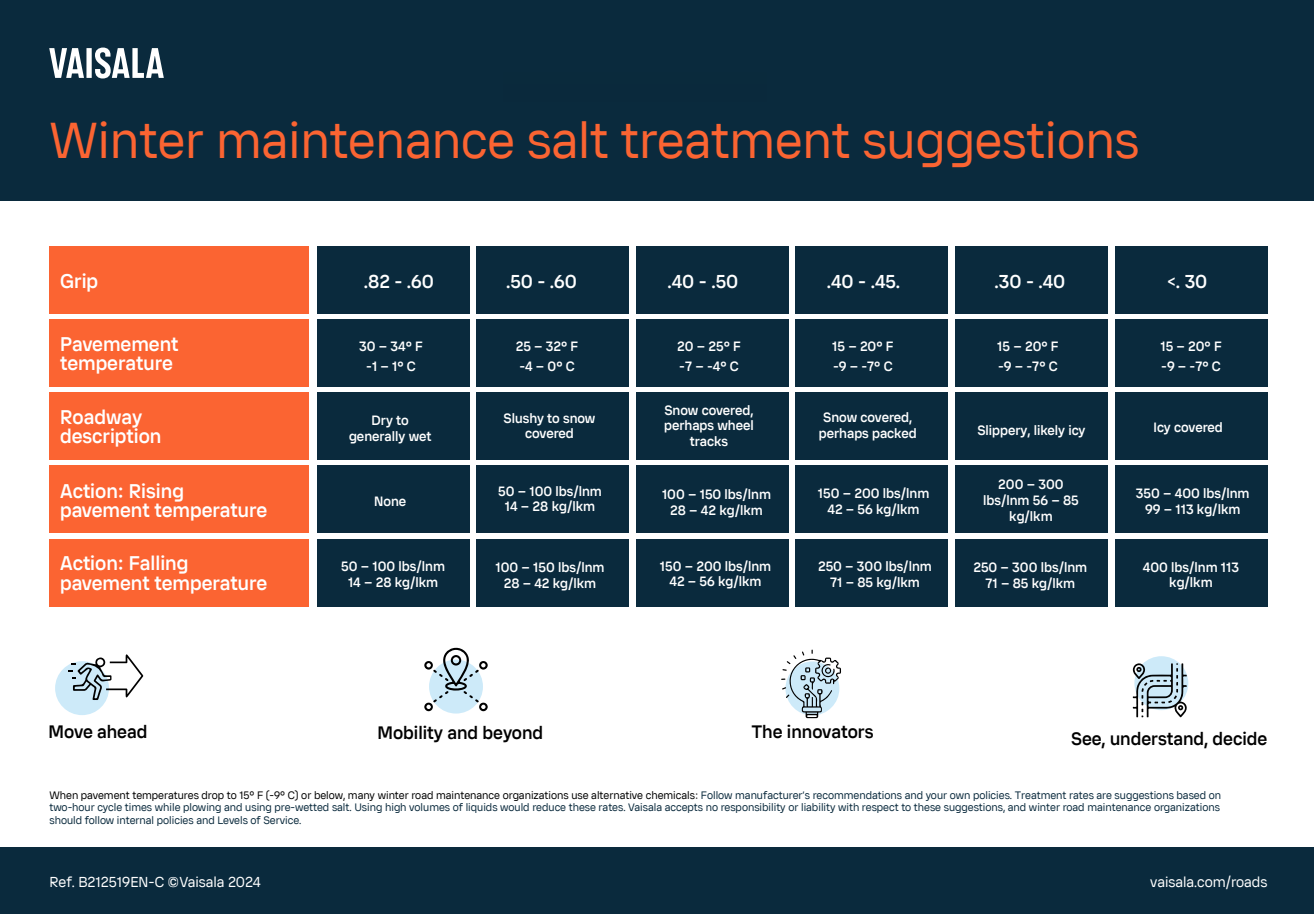
<style>
.page{position:relative;width:1314px;height:914px;background:#fff}
.page>*{position:absolute;margin:0;border:0;box-sizing:border-box;transform-origin:0 0}
.t1{font:49px "Vaisala Sans Beta 01";color:#fb6432}
.t2{font:500 19.25px/19.4px "Vaisala Sans Beta 01";color:#fff}
.t3{font:500 18.11px "Vaisala Sans Beta 01";color:#fff}
.t4{font:500 17.5px "Vaisala Sans Beta 01";color:#000}
.t5{font:14px "Vaisala Sans Beta 01";color:#fff}
.t6{font:500 13.12px/15.8px "Vaisala Sans Beta 01";color:#fff;text-align:center}
.t7{font:10.5px/12.6px "Vaisala Sans Beta 01";color:#0a2a3d;text-align:justify}
.s1{color:#000}
</style>
<div class="page">
<div style="left:0;top:0;width:1313px;height:200px;background:#0a2a3d"></div>
<div style="left:0;top:847px;width:1313px;height:66px;background:#0a2a3d"></div>
<svg style="left:49px;top:48px;width:35px;height:30px"></svg>
<div style="left:86px;top:48px;width:6px;height:30px;background:#fff"></div>
<svg style="left:95px;top:47px;width:69px;height:31px"></svg>
<div style="left:49px;top:246px;width:260px;height:68px;background:#fb6432"></div>
<div style="left:49px;top:319px;width:260px;height:68px;background:#fb6432"></div>
<div style="left:49px;top:392px;width:260px;height:68px;background:#fb6432"></div>
<div style="left:49px;top:465px;width:260px;height:68px;background:#fb6432"></div>
<div style="left:49px;top:538px;width:260px;height:68px;background:#fb6432"></div>
<div style="left:316px;top:246px;width:153px;height:68px;background:#0a2a3d"></div>
<div style="left:316px;top:319px;width:153px;height:68px;background:#0a2a3d"></div>
<div style="left:316px;top:392px;width:153px;height:68px;background:#0a2a3d"></div>
<div style="left:316px;top:465px;width:153px;height:68px;background:#0a2a3d"></div>
<div style="left:316px;top:538px;width:153px;height:68px;background:#0a2a3d"></div>
<div style="left:476px;top:246px;width:153px;height:68px;background:#0a2a3d"></div>
<div style="left:476px;top:319px;width:153px;height:68px;background:#0a2a3d"></div>
<div style="left:476px;top:392px;width:153px;height:68px;background:#0a2a3d"></div>
<div style="left:476px;top:465px;width:153px;height:68px;background:#0a2a3d"></div>
<div style="left:476px;top:538px;width:153px;height:68px;background:#0a2a3d"></div>
<div style="left:635px;top:246px;width:153px;height:68px;background:#0a2a3d"></div>
<div style="left:635px;top:319px;width:153px;height:68px;background:#0a2a3d"></div>
<div style="left:635px;top:392px;width:153px;height:68px;background:#0a2a3d"></div>
<div style="left:635px;top:465px;width:153px;height:68px;background:#0a2a3d"></div>
<div style="left:635px;top:538px;width:153px;height:68px;background:#0a2a3d"></div>
<div style="left:795px;top:246px;width:153px;height:68px;background:#0a2a3d"></div>
<div style="left:795px;top:319px;width:153px;height:68px;background:#0a2a3d"></div>
<div style="left:795px;top:392px;width:153px;height:68px;background:#0a2a3d"></div>
<div style="left:795px;top:465px;width:153px;height:68px;background:#0a2a3d"></div>
<div style="left:795px;top:538px;width:153px;height:68px;background:#0a2a3d"></div>
<div style="left:954px;top:246px;width:153px;height:68px;background:#0a2a3d"></div>
<div style="left:954px;top:319px;width:153px;height:68px;background:#0a2a3d"></div>
<div style="left:954px;top:392px;width:153px;height:68px;background:#0a2a3d"></div>
<div style="left:954px;top:465px;width:153px;height:68px;background:#0a2a3d"></div>
<div style="left:954px;top:538px;width:153px;height:68px;background:#0a2a3d"></div>
<div style="left:1114px;top:246px;width:153px;height:68px;background:#0a2a3d"></div>
<div style="left:1114px;top:319px;width:153px;height:68px;background:#0a2a3d"></div>
<div style="left:1114px;top:392px;width:153px;height:68px;background:#0a2a3d"></div>
<div style="left:1114px;top:465px;width:153px;height:68px;background:#0a2a3d"></div>
<div style="left:1114px;top:538px;width:153px;height:68px;background:#0a2a3d"></div>
<div style="left:55px;top:660px;width:54px;height:54px;background:#cdeaf9;border-radius:50%"></div>
<svg style="left:68px;top:654px;width:75px;height:45px"></svg>
<svg style="left:1134px;top:656px;width:54px;height:53px"></svg>
<svg style="left:424px;top:647px;width:63px;height:63px"></svg>
<svg style="left:781px;top:649px;width:60px;height:68px"></svg>
<svg style="left:1132px;top:662px;width:56px;height:55px"></svg>
<h1 class="t1" style="left:49px;top:110px;width:1091px">Winter maintenance salt treatment suggestions</h1>
<h2 class="t2" style="left:60px;top:271px;width:40px">Grip</h2>
<h3 class="t3" style="left:364px;top:270px;width:72px">.82 - .60</h3>
<h3 class="t3" style="left:506px;top:270px;width:72px">.50 - .60</h3>
<h3 class="t3" style="left:667px;top:270px;width:72px">.40 - .50</h3>
<h3 class="t3" style="left:826px;top:270px;width:75px">.40 - .45.</h3>
<h3 class="t3" style="left:994px;top:270px;width:72px">.30 - .40</h3>
<h3 class="t3" style="left:1167px;top:270px;width:42px">&lt;. 30</h3>
<h2 class="t2" style="left:60px;top:334px;width:120px">Pavemement temperature</h2>
<h2 class="t2" style="left:60px;top:406px;width:103px">Roadway description</h2>
<h2 class="t2" style="left:60px;top:480px;width:209px">Action: Rising pavement temperature</h2>
<h2 class="t2" style="left:60px;top:553px;width:209px">Action: Falling pavement temperature</h2>
<p class="t6" style="left:359px;top:336px;width:65px;line-height:19.6px">30 – 34° F -1 – 1° C</p>
<p class="t6" style="left:515px;top:336px;width:64px;line-height:19.6px;text-align:left">25 – 32° F -4 – 0° C</p>
<p class="t6" style="left:677px;top:336px;width:65px;line-height:19.6px;text-align:left">20 – 25° F -7 – -4° C</p>
<p class="t6" style="left:832px;top:336px;width:63px;line-height:19.6px;text-align:left">15 – 20° F -9 – -7° C</p>
<p class="t6" style="left:997px;top:336px;width:63px;line-height:19.6px;text-align:left">15 – 20° F -9 – -7° C</p>
<p class="t6" style="left:1160px;top:336px;width:63px;line-height:19.6px;text-align:left">15 – 20° F -9 – -7° C</p>
<p class="t6" style="left:349px;top:412px;width:84px">Dry to generally wet</p>
<p class="t6" style="left:503px;top:410px;width:93px">Slushy to snow covered</p>
<p class="t6" style="left:664px;top:402px;width:91px">Snow covered, perhaps wheel tracks</p>
<p class="t6" style="left:818px;top:409px;width:99px">Snow covered, perhaps packed</p>
<p class="t6" style="left:977px;top:422px;width:110px">Slippery, likely icy</p>
<p class="t6" style="left:1153px;top:419px;width:71px">Icy covered</p>
<p class="t6" style="left:374px;top:493px;width:34px">None</p>
<p class="t6" style="left:498px;top:482px;width:105px">50 – 100 lbs/lnm<br>14 – 28 kg/lkm</p>
<p class="t6" style="left:662px;top:486px;width:111px">100 – 150 lbs/lnm<br>28 – 42 kg/lkm</p>
<p class="t6" style="left:817px;top:485px;width:113px">150 – 200 lbs/lnm<br>42 – 56 kg/lkm</p>
<p class="t6" style="left:983px;top:476px;width:97px">200 – 300 lbs/lnm 56 – 85 kg/lkm</p>
<p class="t6" style="left:1135px;top:485px;width:115px">350 – 400 lbs/lnm<br>99 – 113 kg/lkm</p>
<p class="t6" style="left:341px;top:558px;width:105px">50 – 100 lbs/lnm<br>14 – 28 kg/lkm</p>
<p class="t6" style="left:495px;top:559px;width:111px">100 – 150 lbs/lnm<br>28 – 42 kg/lkm</p>
<p class="t6" style="left:659px;top:557px;width:113px">150 – 200 lbs/lnm<br>42 – 56 kg/lkm</p>
<p class="t6" style="left:818px;top:558px;width:115px">250 – 300 lbs/lnm<br>71 – 85 kg/lkm</p>
<p class="t6" style="left:973px;top:559px;width:115px">250 – 300 lbs/lnm<br>71 – 85 kg/lkm</p>
<p class="t6" style="left:1142px;top:558px;width:98px">400 lbs/lnm 113 kg/lkm</p>
<h3 class="t4" style="left:49px;top:720px;width:100px">Move ahead</h3>
<h3 class="t4" style="left:377px;top:721px;width:167px">Mobility and beyond</h3>
<h3 class="t4" style="left:751px;top:721px;width:124px">The innovators</h3>
<h3 class="t4" style="left:1071px;top:727px;width:198px">See, understand, decide</h3>
<p class="t7" style="left:49px;top:788px;width:1173px"><span class="s1">When pavement temperatures drop to 15° F (-9° C) or below, many winter road maintenance organizations use alternative chemicals:</span> Follow manufacturer’s recommendations and your own policies. Treatment rates are suggestions based on two-hour cycle times while plowing and using pre-wetted salt. Using high volumes of liquids would reduce these rates. Vaisala accepts no responsibility or liability with respect to these suggestions, and winter road maintenance organizations should follow internal policies and Levels of Service.</p>
<p class="t5" style="left:49px;top:873px;width:213px">Ref. B212519EN-C ©Vaisala 2024</p>
<p class="t5" style="left:1149px;top:873px;width:119px">vaisala.com/roads</p>
</div>
